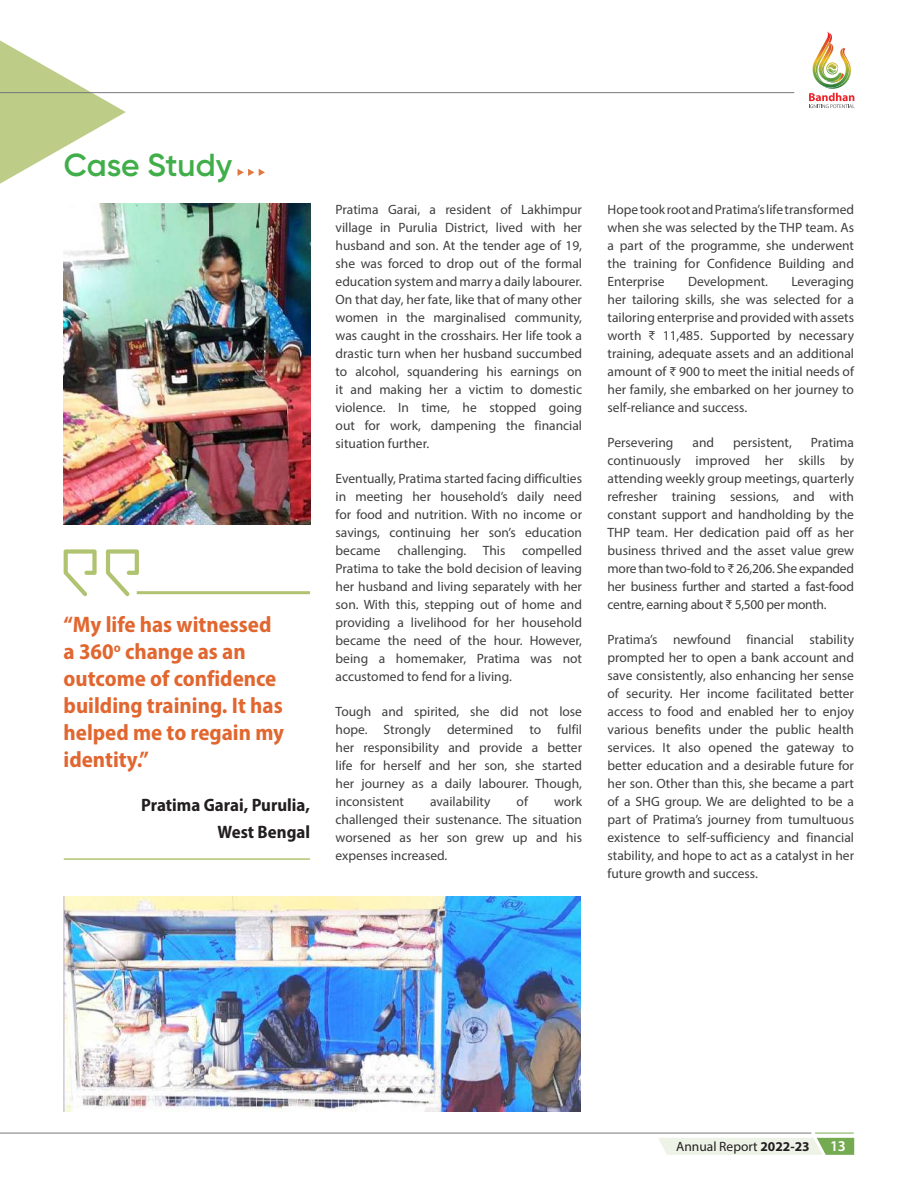
<style>
.page{position:relative;width:918px;height:1188px;background:#fff}
.page>*{position:absolute;margin:0;border:0;box-sizing:border-box;transform-origin:0 0}
.t1{font:600 31.8px "Gilroy";letter-spacing:-.005em;color:#40ae49}
.t2{font:700 semi-condensed 22.5px/27px "Myriad Pro";color:#e1662f}
.t3{font:700 semi-condensed 18px/27px "Myriad Pro";color:#231f20;text-align:right}
.t4{font:600 15px "Myriad Pro";color:#fff}
.t5{font:13.5px/18px "Myriad Pro";color:#3e3e3f;text-align:justify}
.t6{font:13.5px "Myriad Pro";color:#231f20}
.s1{font-weight:700}
</style>
<div class="page">
<hr style="left:64px;top:858px;width:246px;height:2px;background:#b0c371">
<hr style="left:137px;top:591px;width:173px;height:3px;background:#b0c371">
<svg style="left:64px;top:549px;width:33px;height:47px"></svg>
<svg style="left:106px;top:549px;width:33px;height:47px"></svg>
<img style="left:64px;top:204px;width:246px;height:321px">
<img style="left:64px;top:897px;width:516px;height:214px">
<svg style="left:238px;top:169px;width:27px;height:7px"></svg>
<svg style="left:0;top:40px;width:126px;height:144px"></svg>
<svg style="left:658px;top:1138px;width:196px;height:17px;background:#dae7cf"></svg>
<hr style="left:815px;top:1133px;width:39px;height:1px;background:#74ab50">
<hr style="left:0;top:1133px;width:811px;height:1px;background:#76787b">
<hr style="left:0;top:92px;width:794px;height:1px;background:#76787b">
<img style="left:809px;top:32px;width:46px;height:76px">
<h1 class="t1" style="left:64px;top:145px;width:170px">Case Study</h1>
<h2 class="t2" style="left:64px;top:611px;width:222px">“My life has witnessed a 360<sup>o</sup> change as an outcome of confidence building training. It has helped me to regain my identity.”</h2>
<h3 class="t3" style="left:141px;top:791px;width:170px">Pratima Garai, Purulia,<br>West Bengal</h3>
<p class="t5" style="left:336px;top:200px;width:248px">Pratima Garai, a resident of Lakhimpur village in Purulia District, lived with her husband and son. At the tender age of 19, she was forced to drop out of the formal education system and marry a daily labourer.<br>On that day, her fate, like that of many other women in the marginalised community, was caught in the crosshairs. Her life took a drastic turn when her husband succumbed to alcohol, squandering his earnings on it and making her a victim to domestic violence. In time, he stopped going out for work, dampening the financial situation further.</p>
<p class="t5" style="left:336px;top:469px;width:248px">Eventually, Pratima started facing difficulties in meeting her household’s daily need for food and nutrition. With no income or savings, continuing her son’s education became</p>
<p class="t5" style="left:336px;top:541px;width:248px;text-indent:187px">compelled Pratima to take the bold decision of leaving her husband and living separately with her son. With this, stepping out of home and providing a livelihood for her household became the need of the hour. However, being a homemaker, Pratima was not accustomed to fend for a living.</p>
<p class="t5" style="left:336px;top:702px;width:248px">Tough and spirited, she did not lose hope. Strongly determined to fulfil her responsibility and provide a better life for herself and her son, she started her journey as a daily labourer. Though, inconsistent</p>
<p class="t5" style="left:397px;top:541px;width:109px">challenging. This</p>
<p class="t5" style="left:430px;top:792px;width:62px">availability</p>
<p class="t5" style="left:517px;top:792px;width:13px">of</p>
<p class="t5" style="left:336px;top:792px;width:248px;text-indent:218px">work challenged their sustenance. The situation worsened as her son grew up and his expenses increased.</p>
<p class="t5" style="left:608px;top:200px;width:248px">Hope took root and Pratima’s life transformed when she was selected by the THP team. As a part of the programme, she underwent the training for Confidence Building and Enterprise</p>
<p class="t5" style="left:688px;top:272px;width:81px">Development.</p>
<p class="t5" style="left:608px;top:272px;width:248px;text-indent:184px">Leveraging her tailoring skills, she was selected for a tailoring enterprise and provided with assets worth ₹ 11,485. Supported by necessary training, adequate assets and an additional amount of ₹ 900 to meet the initial needs of her family, she embarked on her journey to self-reliance and success.</p>
<p class="t5" style="left:608px;top:433px;width:67px">Persevering</p>
<p class="t5" style="left:693px;top:433px;width:23px">and</p>
<p class="t5" style="left:733px;top:433px;width:60px">persistent,</p>
<p class="t5" style="left:608px;top:433px;width:248px;text-indent:203px">Pratima continuously improved her skills by attending weekly group meetings, quarterly refresher training sessions, and with constant support and handholding by the THP team. Her dedication paid off as her business thrived and the asset value grew more than two-fold to ₹ 26,206. She expanded her business further and started a fast-food centre, earning about ₹ 5,500 per month.</p>
<p class="t5" style="left:608px;top:630px;width:248px">Pratima’s newfound financial stability prompted her to open a bank account and save consistently, also enhancing her sense of security. Her income facilitated better access to food and enabled her to enjoy various benefits under the public health services. It also opened the gateway to better education and a desirable future for her son. Other than this, she became a part of a SHG group. We are delighted to be a part of Pratima’s journey from tumultuous existence to self-sufficiency and financial stability, and hope to act as a catalyst in her future growth and success.</p>
<p class="t6" style="left:676px;top:1138px;width:135px">Annual Report <span class="s1">2022-23</span></p>
<p class="t4" style="left:830px;top:1136px;width:17px">13</p>
</div>
